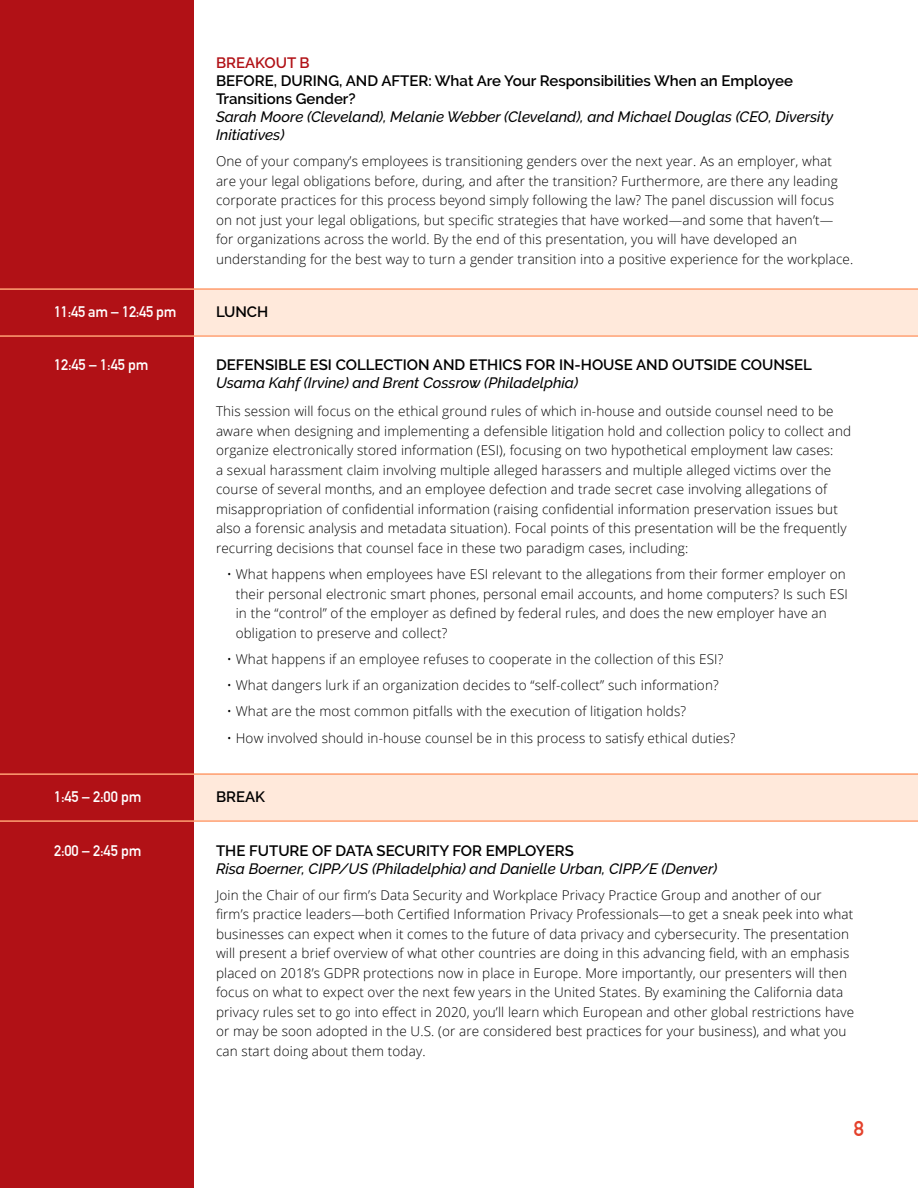
<style>
.page{position:relative;width:918px;height:1188px;background:#fff}
.page>*{position:absolute;margin:0;border:0;box-sizing:border-box;transform-origin:0 0}
.t1{font:700 21px "DIN Alternate";color:#e4412b}
.t2{font:italic 500 15px/18px "Raleway";color:#000}
.t3{font:600 15px/18px "Raleway";color:#000}
.t4{font:700 15px "DIN Alternate";letter-spacing:-.01em;color:#fff}
.t5{font:600 15px "Raleway";color:#b11116}
.t6{font:300 13.5px/19.5px "Open Sans";letter-spacing:.01em;color:#000}
</style>
<div class="page">
<div style="left:194px;top:773px;width:724px;height:48px;background:#ffe9db"></div>
<div style="left:194px;top:288px;width:724px;height:48px;background:#ffe9db"></div>
<div style="left:0;top:0;width:194px;height:1188px;background:#b11116"></div>
<hr style="left:0;top:335px;width:918px;height:2px;background:#ffa174">
<hr style="left:0;top:288px;width:918px;height:2px;background:#ffa174">
<hr style="left:0;top:820px;width:918px;height:2px;background:#ffa174">
<hr style="left:0;top:773px;width:918px;height:2px;background:#ffa174">
<p class="t4" style="left:54px;top:300px;width:124px">11:45 am – 12:45 pm</p>
<p class="t5" style="left:216px;top:54px;width:95px">BREAKOUT B</p>
<p class="t3" style="left:216px;top:72px;width:578px">BEFORE, DURING, AND AFTER: What Are Your Responsibilities When an Employee<br>Transitions Gender?</p>
<p class="t2" style="left:216px;top:108px;width:619px">Sarah Moore (Cleveland ,) Melanie Webber (Cleveland ,) and Michael Douglas (CEO, Diversity<br>Initiatives(</p>
<p class="t6" style="left:216px;top:151px;width:639px">One of your company s’ employees is transitioning genders over the next year. As an employer, what are your legal obligations before, during, and after the transition? Furthermore, are there any leading corporate practices for this process beyond simply following the law? The panel discussion will focus on not just your legal obligations, but specific strategies that have worked—and some that haven —t ’ for organizations across the world. By the end of this presentation, you will have developed an understanding for the best way to turn a gender transition into a positive experience for the workplace.</p>
<p class="t3" style="left:216px;top:303px;width:54px">LUNCH</p>
<p class="t4" style="left:54px;top:353px;width:96px">12:45 – 1:45 pm</p>
<p class="t3" style="left:216px;top:356px;width:597px">DEFENSIBLE ESI COLLECTION AND ETHICS FOR IN-HOUSE AND OUTSIDE COUNSEL</p>
<p class="t2" style="left:216px;top:374px;width:364px">Usama Kahf (Irvine) and Brent Cossrow (Philadelphia(</p>
<p class="t6" style="left:216px;top:401px;width:637px">This session will focus on the ethical ground rules of which in-house and outside counsel need to be aware when designing and implementing a defensible litigation hold and collection policy to collect and organize electronically stored information (ESI ,) focusing on two hypothetical employment law cases:<br>a sexual harassment claim involving multiple alleged harassers and multiple alleged victims over the course of several months, and an employee defection and trade secret case involving allegations of misappropriation of confidential information (raising confidential information preservation issues but also a forensic analysis and metadata situation .) Focal points of this presentation will be the frequently recurring decisions that counsel face in these two paradigm cases, including:</p>
<p class="t6" style="left:236px;top:564px;width:614px;text-indent:-9px">• What happens when employees have ESI relevant to the allegations from their former employer on their personal electronic smart phones, personal email accounts, and home computers? Is such ESI in the “control” of the employer as defined by federal rules, and does the new employer have an obligation to preserve and collect?</p>
<p class="t6" style="left:227px;top:649px;width:498px">• What happens if an employee refuses to cooperate in the collection of this ESI?</p>
<p class="t6" style="left:227px;top:675px;width:493px">• What dangers lurk if an organization decides to “self-collect” such information?</p>
<p class="t6" style="left:227px;top:701px;width:461px">• What are the most common pitfalls with the execution of litigation holds?</p>
<p class="t6" style="left:227px;top:728px;width:510px">• How involved should in-house counsel be in this process to satisfy ethical duties?</p>
<p class="t4" style="left:54px;top:786px;width:89px">1:45 – 2:00 pm</p>
<p class="t3" style="left:216px;top:788px;width:51px">BREAK</p>
<p class="t4" style="left:54px;top:839px;width:89px">2:00 – 2:45 pm</p>
<p class="t3" style="left:216px;top:841px;width:359px">THE FUTURE OF DATA SECURITY FOR EMPLOYERS</p>
<p class="t2" style="left:216px;top:859px;width:503px">Risa Boerner, CIPP/US (Philadelphia) and Danielle Urban, CIPP/E (Denver(</p>
<p class="t6" style="left:216px;top:885px;width:640px">Join the Chair of our firm s’ Data Security and Workplace Privacy Practice Group and another of our<br>firm s’ practice leaders—both Certified Information Privacy Professionals—to get a sneak peek into what businesses can expect when it comes to the future of data privacy and cybersecurity. The presentation will present a brief overview of what other countries are doing in this advancing field, with an emphasis placed on 2018 s’ GDPR protections now in place in Europe. More importantly, our presenters will then focus on what to expect over the next few years in the United States. By examining the California data privacy rules set to go into effect in 2020, you l l’ learn which European and other global restrictions have or may be soon adopted in the U (.S. or are considered best practices for your business ,) and what you can start doing about them today.</p>
<p class="t1" style="left:854px;top:1113px;width:12px">8</p>
</div>
